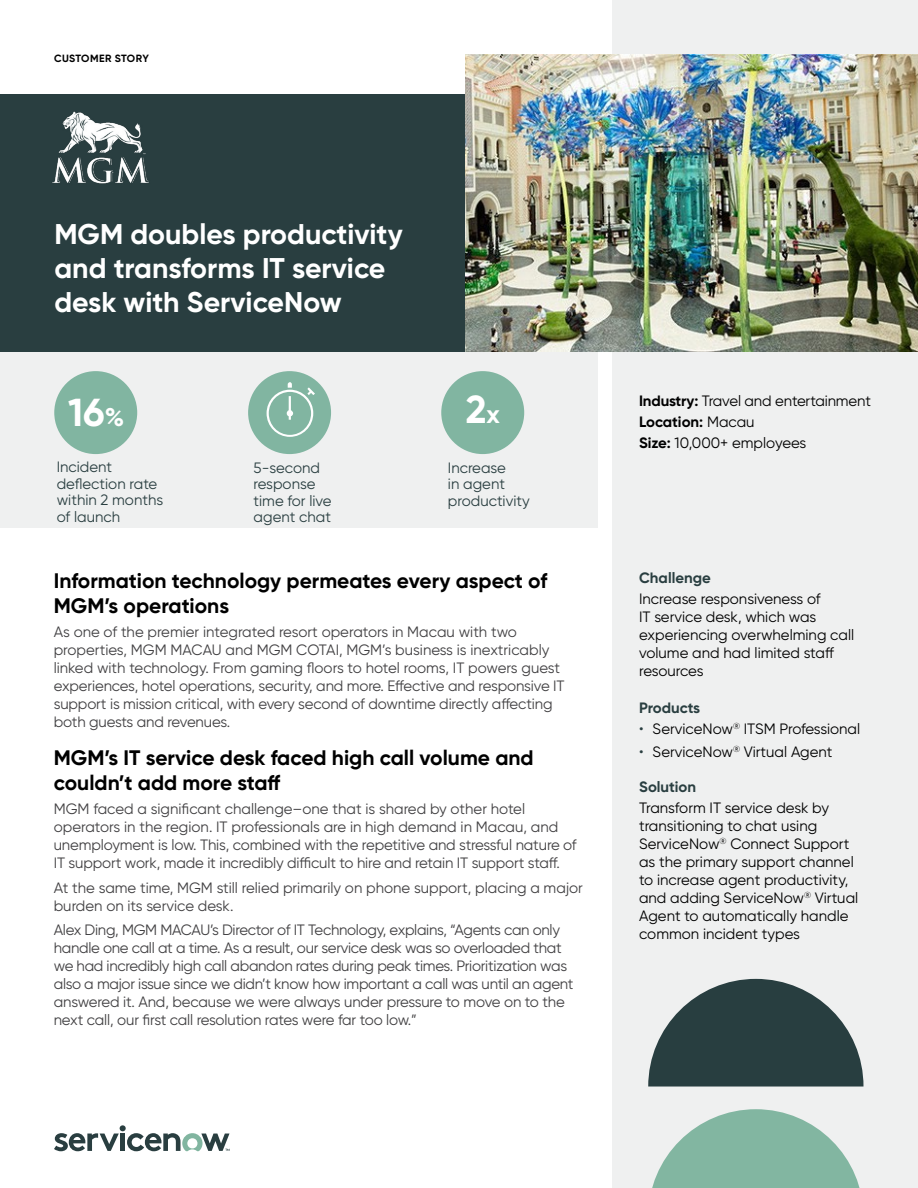
<style>
.page{position:relative;width:918px;height:1188px;background:#fff}
.page>*{position:absolute;margin:0;border:0;box-sizing:border-box;transform-origin:0 0}
.t1{font:700 39px "Gilroy";color:#fff}
.t2{font:700 28.5px/34.2px "Gilroy";color:#fff}
.t3{font:700 21px/25.2px "Gilroy";color:#000}
.t4{font:15px/18px "Gilroy";letter-spacing:-.01em;color:#414042}
.t5{font:15px/18px "Gilroy";color:#000}
.t6{font:15px/16.5px "Gilroy";color:#293e40}
.t7{font:700 15px "Gilroy";color:#293e40}
.t8{font:700 10.5px "Gilroy";letter-spacing:.035em;color:#000}
.s1{font-size:25.5px}
.s2{font-weight:700}
.s3{color:#293e40}
</style>
<div class="page">
<div style="left:0;top:346px;width:598px;height:182px;background:#eff0f0"></div>
<div style="left:54px;top:371px;width:83px;height:83px;background:#81b5a1;border-radius:50%"></div>
<div style="left:248px;top:371px;width:83px;height:83px;background:#81b5a1;border-radius:50%"></div>
<div style="left:441px;top:371px;width:83px;height:83px;background:#81b5a1;border-radius:50%"></div>
<div style="left:612px;top:0;width:306px;height:1188px;background:#eff0f0"></div>
<svg style="left:648px;top:979px;width:216px;height:108px"></svg>
<svg style="left:652px;top:1109px;width:208px;height:79px"></svg>
<div style="left:0;top:94px;width:918px;height:258px;background:#293e40"></div>
<svg style="left:54px;top:1125px;width:176px;height:26px"></svg>
<img style="left:52px;top:111px;width:97px;height:73px">
<img style="left:465px;top:54px;width:453px;height:298px">
<svg style="left:267px;top:382px;width:48px;height:55px"></svg>
<p class="t8" style="left:54px;top:52px;width:96px">CUSTOMER STORY</p>
<h2 class="t2" style="left:54px;top:217px;width:350px">MGM doubles productivity and transforms IT service desk with ServiceNow</h2>
<h1 class="t1" style="left:68px;top:388px;width:58px">16<span class="s1">%</span></h1>
<h1 class="t1" style="left:466px;top:385px;width:36px">2<span class="s1">x</span></h1>
<p class="t6" style="left:57px;top:459px;width:108px">Incident deflection rate within 2 months of launch</p>
<p class="t6" style="left:254px;top:459px;width:80px">5-second response time for live agent chat</p>
<p class="t6" style="left:448px;top:459px;width:83px">Increase<br>in agent productivity</p>
<h3 class="t3" style="left:54px;top:568px;width:495px">Information technology permeates every aspect of<br>MGM’s operations</h3>
<p class="t4" style="left:54px;top:622px;width:512px">As one of the premier integrated resort operators in Macau with two properties, MGM MACAU and MGM COTAI, MGM’s business is inextricably linked with technology. From gaming floors to hotel rooms, IT powers guest experiences, hotel operations, security, and more. Effective and responsive IT support is mission critical, with every second of downtime directly affecting both guests and revenues.</p>
<h3 class="t3" style="left:54px;top:745px;width:482px">MGM’s IT service desk faced high call volume and couldn’t add more staff</h3>
<p class="t4" style="left:54px;top:799px;width:525px">MGM faced a significant challenge–one that is shared by other hotel operators in the region. IT professionals are in high demand in Macau, and unemployment is low. This, combined with the repetitive and stressful nature of IT support work, made it incredibly difficult to hire and retain IT support staff.</p>
<p class="t4" style="left:54px;top:878px;width:531px">At the same time, MGM still relied primarily on phone support, placing a major burden on its service desk.</p>
<p class="t4" style="left:54px;top:921px;width:521px">Alex Ding, MGM MACAU’s Director of IT Technology, explains, “Agents can only handle one call at a time. As a result, our service desk was so overloaded that we had incredibly high call abandon rates during peak times. Prioritization was also a major issue since we didn’t know how important a call was until an agent answered it. And, because we were always under pressure to move on to the next call, our first call resolution rates were far too low.”</p>
<p class="t5" style="left:639px;top:390px;width:233px;line-height:21px"><span class="s2">Industry:</span> Travel and entertainment<br><span class="s2">Location:</span> Macau<br><span class="s2">Size:</span> 10,000+ employees</p>
<p class="t7" style="left:639px;top:569px;width:73px">Challenge</p>
<p class="t5" style="left:639px;top:590px;width:217px">Increase responsiveness of<br>IT service desk, which was experiencing overwhelming call volume and had limited staff resources</p>
<p class="t7" style="left:639px;top:698px;width:63px">Products</p>
<p class="t5" style="left:639px;top:719px;width:223px"><span class="s3">•</span> ServiceNow<sup>®</sup> ITSM Professional</p>
<p class="t5" style="left:639px;top:743px;width:195px"><span class="s3">•</span> ServiceNow<sup>®</sup> Virtual Agent</p>
<p class="t7" style="left:639px;top:778px;width:59px">Solution</p>
<p class="t5" style="left:639px;top:799px;width:221px">Transform IT service desk by transitioning to chat using<br>ServiceNow<sup>®</sup> Connect Support as the primary support channel to increase agent productivity, and adding ServiceNow<sup>®</sup> Virtual<br>Agent to automatically handle common incident types</p>
</div>
